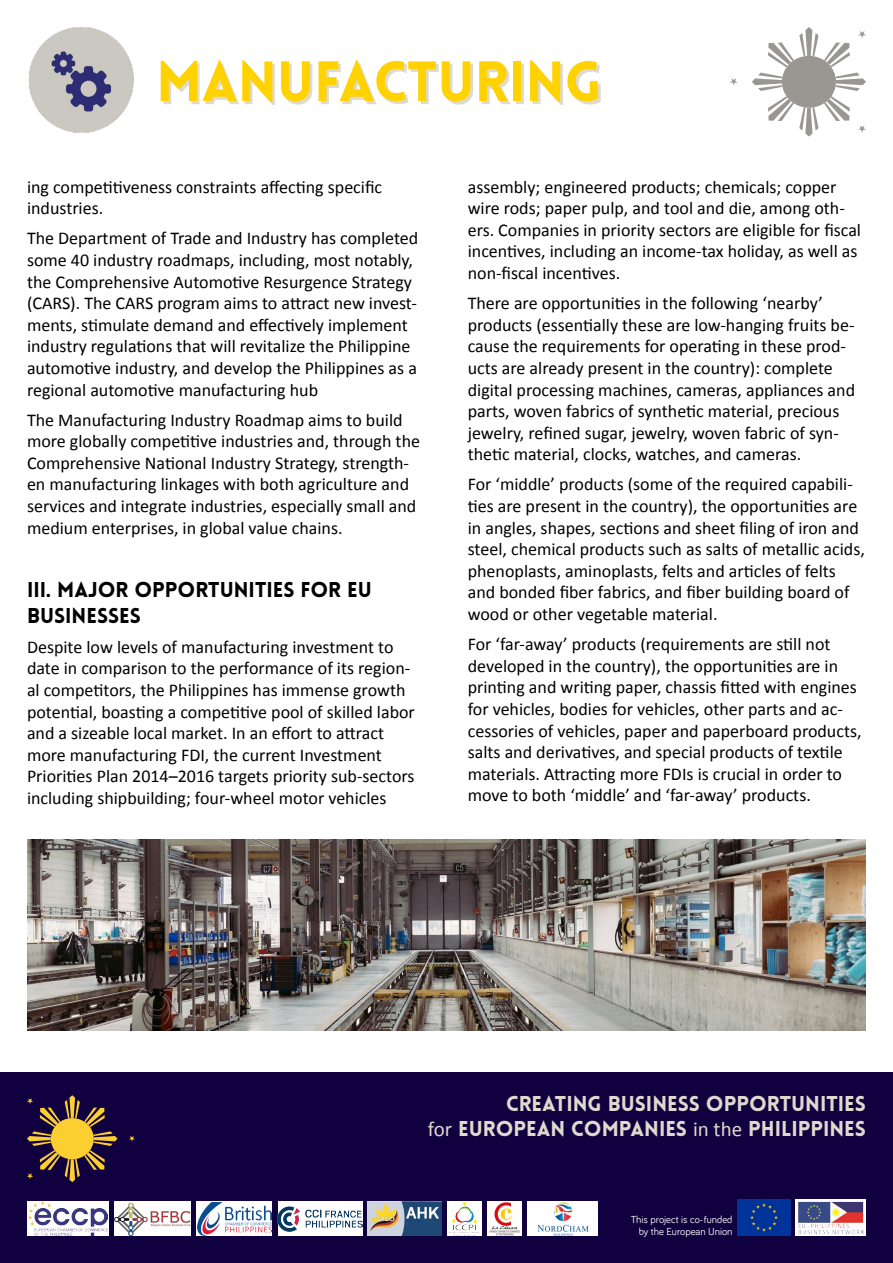
<style>
.page{position:relative;width:893px;height:1263px;background:#fff}
.page>*{position:absolute;margin:0;border:0;box-sizing:border-box;transform-origin:0 0}
.t1{font:900 55.5px "Lovelo";color:#ffd200}
.t2{font:900 21px/25.2px "Lovelo";color:#dedace;text-align:right}
.t3{font:900 21px/25.2px "Lovelo";color:#000}
.t4{font:18px/21.6px "Calibri";color:#000}
.t5{font:10.5px/12.6px "Bariol";color:#fff;text-align:right}
.s1{font-family:"Calibri";font-weight:400}
</style>
<div class="page">
<div style="left:0;top:1072px;width:893px;height:191px;background:#11003f"></div>
<div style="left:27px;top:1202px;width:82px;height:34px;background:#fff"></div>
<img style="left:28px;top:1202px;width:80px;height:34px">
<img style="left:114px;top:1202px;width:77px;height:34px">
<svg style="left:196px;top:1202px;width:76px;height:34px"></svg>
<img style="left:197px;top:1203px;width:74px;height:32px">
<div style="left:447px;top:1202px;width:35px;height:34px;background:#fff"></div>
<img style="left:448px;top:1202px;width:31px;height:34px">
<div style="left:528px;top:1202px;width:70px;height:34px;background:#fff"></div>
<img style="left:537px;top:1202px;width:51px;height:33px">
<img style="left:368px;top:1202px;width:73px;height:34px">
<div style="left:278px;top:1202px;width:84px;height:34px;background:#fff"></div>
<img style="left:278px;top:1206px;width:84px;height:25px">
<svg style="left:487px;top:1202px;width:35px;height:34px"></svg>
<img style="left:488px;top:1202px;width:33px;height:33px">
<img style="left:737px;top:1200px;width:54px;height:35px">
<div style="left:795px;top:1200px;width:71px;height:36px;background:#fff"></div>
<img style="left:798px;top:1201px;width:66px;height:34px">
<svg style="left:129px;top:1136px;width:6px;height:5px"></svg>
<svg style="left:27px;top:1095px;width:91px;height:87px"></svg>
<svg style="left:824px;top:43px;width:26px;height:24px"></svg>
<div style="left:782px;top:56px;width:54px;height:52px;background:#999791;border-radius:50%"></div>
<svg style="left:752px;top:73px;width:66px;height:64px"></svg>
<svg style="left:768px;top:27px;width:50px;height:40px"></svg>
<svg style="left:858px;top:31px;width:8px;height:7px"></svg>
<svg style="left:730px;top:78px;width:8px;height:7px"></svg>
<svg style="left:824px;top:73px;width:42px;height:60px"></svg>
<img style="left:27px;top:839px;width:839px;height:191px">
<img style="left:28px;top:27px;width:106px;height:106px">
<svg style="left:164px;top:63px;width:437px;height:42px"></svg>
<p class="t1" style="left:156px;top:47px;width:447px">MANUFACTURING</p>
<p class="t4" style="left:27px;top:175px;width:357px">ing competitiveness constraints affecting specific industries.</p>
<p class="t4" style="left:27px;top:227px;width:393px">The Department of Trade and Industry has completed some 40 industry roadmaps, including, most notably, the Comprehensive Automotive Resurgence Strategy (CARS). The CARS program aims to attract new invest&shy;ments, stimulate demand and effectively implement industry regulations that will revitalize the Philippine automotive industry, and develop the Philippines as a regional automotive manufacturing hub</p>
<p class="t4" style="left:27px;top:408px;width:395px">The Manufacturing Industry Roadmap aims to build more globally competitive industries and, through the Comprehensive National Industry Strategy, strength&shy;en manufacturing linkages with both agriculture and services and integrate industries, especially small and medium enterprises, in global value chains.</p>
<p class="t3" style="left:27px;top:578px;width:346px">III. MAJOR OPPORTUNITIES FOR EU<br>BUSINESSES</p>
<p class="t4" style="left:27px;top:635px;width:389px">Despite low levels of manufacturing investment to date in comparison to the performance of its region&shy;al competitors, the Philippines has immense growth potential, boasting a competitive pool of skilled labor and a sizeable local market. In an effort to attract more manufacturing FDI, the current Investment Priorities Plan 2014–2016 targets priority sub-sectors including shipbuilding; four-wheel motor vehicles</p>
<p class="t4" style="left:468px;top:175px;width:395px">assembly; engineered products; chemicals; copper wire rods; paper pulp, and tool and die, among oth&shy;ers. Companies in priority sectors are eligible for fiscal incentives, including an income-tax holiday, as well as non-fiscal incentives.</p>
<p class="t4" style="left:468px;top:292px;width:389px">There are opportunities in the following ‘nearby’ products (essentially these are low-hanging fruits be&shy;cause the requirements for operating in these prod&shy;ucts are already present in the country): complete digital processing machines, cameras, appliances and parts, woven fabrics of synthetic material, precious jewelry, refined sugar, jewelry, woven fabric of syn&shy;thetic material, clocks, watches, and cameras.</p>
<p class="t4" style="left:468px;top:473px;width:399px">For ‘middle’ products (some of the required capabili&shy;ties are present in the country), the opportunities are in angles, shapes, sections and sheet filing of iron and steel, chemical products such as salts of metallic acids, phenoplasts, aminoplasts, felts and articles of felts and bonded fiber fabrics, and fiber building board of wood or other vegetable material.</p>
<p class="t4" style="left:468px;top:633px;width:395px">For ‘far-away’ products (requirements are still not developed in the country), the opportunities are in printing and writing paper, chassis fitted with engines for vehicles, bodies for vehicles, other parts and ac&shy;cessories of vehicles, paper and paperboard products, salts and derivatives, and special products of textile materials. Attracting more FDIs is crucial in order to move to both ‘middle’ and ‘far-away’ products.</p>
<p class="t2" style="left:428px;top:1091px;width:440px">CREATING BUSINESS OPPORTUNITIES<br><span class="s1">for</span> EUROPEAN COMPANIES <span class="s1">in the</span> PHILIPPINES</p>
<p class="t5" style="left:631px;top:1212px;width:103px">This project is co-funded by the European Union</p>
</div>
